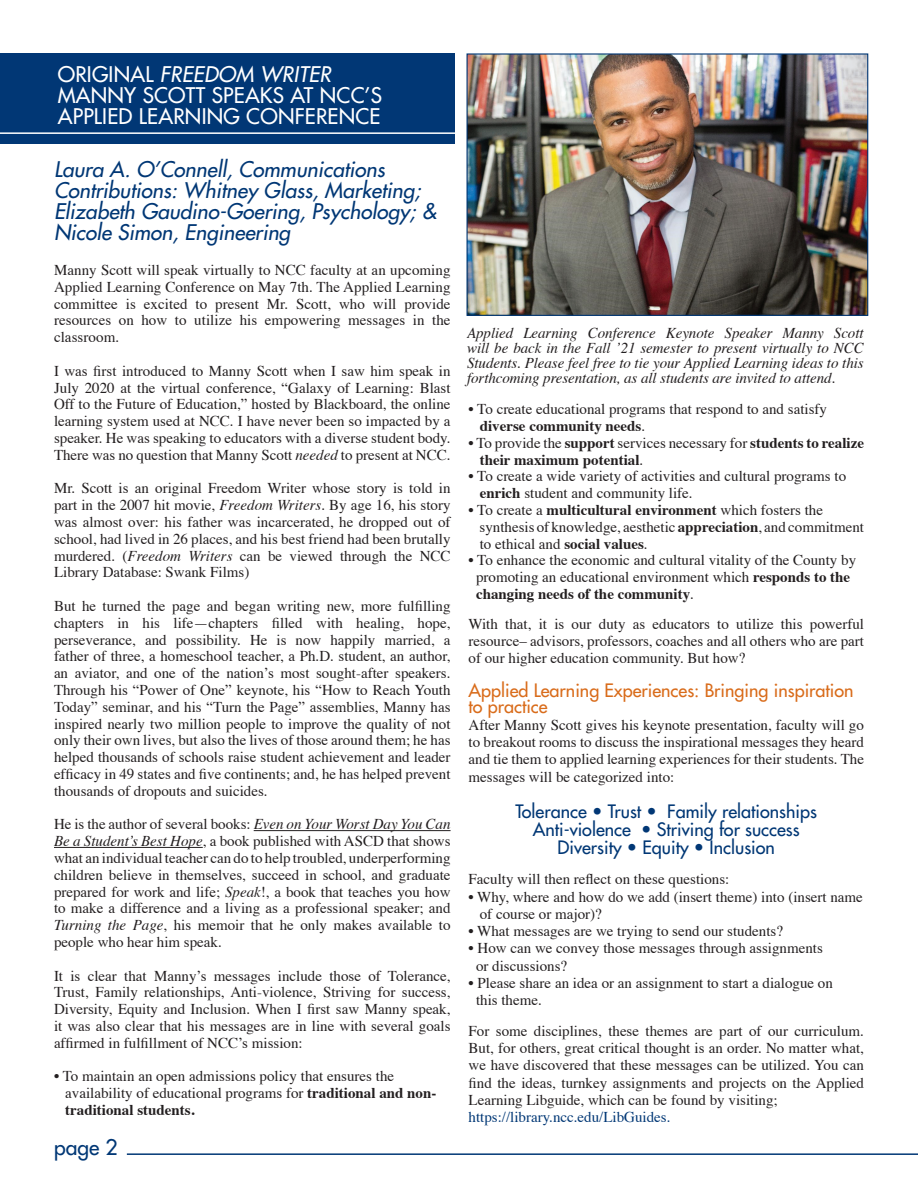
<style>
.page{position:relative;width:918px;height:1188px;background:#fff}
.page>*{position:absolute;margin:0;border:0;box-sizing:border-box;transform-origin:0 0}
.t1{font:italic 21px/21.3px "Futura";color:#013775}
.t2{font:21px "Futura";letter-spacing:.01em;color:#fff}
.t3{font:italic 21px "Futura";letter-spacing:.01em;color:#fff}
.t4{font:21px "Futura";color:#013775}
.t5{font:18px "Futura";color:#013775}
.t6{font:18px/16.8px "Futura";color:#d96c1b}
.t7{font:15px/16.8px "Times";color:#231f20;text-align:justify}
.t8{font:italic 15px/15px "Times";letter-spacing:-.005em;color:#231f20;text-align:justify}
.t9{font:700 15px "Times";color:#231f20}
.t10{font:15px "Times";color:#013775}
.s1{font-style:normal}
.s2{font-style:italic}
.s3{font-weight:700}
.s4{font-weight:400}
</style>
<div class="page">
<hr style="left:127px;top:1153px;width:791px;height:2px;background:#013775">
<div style="left:0;top:53px;width:454px;height:91px;background:#013775"></div>
<hr style="left:0;top:132px;width:461px;height:2px;background:#fff">
<hr style="left:254px;top:830px;width:197px;height:1px;background:#231f20">
<hr style="left:54px;top:847px;width:149px;height:1px;background:#231f20">
<img style="left:469px;top:55px;width:397px;height:259px">
<div style="left:467px;top:53px;width:401px;height:263px;border:1px solid #013775"></div>
<p class="t3" style="left:58px;top:61px;width:275px"><span class="s1">ORIGINAL</span> FREEDOM WRITER</p>
<p class="t2" style="left:58px;top:82px;width:326px">MANNY SCOTT SPEAKS AT NCC’S</p>
<p class="t2" style="left:58px;top:103px;width:324px">APPLIED LEARNING CONFERENCE</p>
<p class="t1" style="left:54px;top:158px;width:332px">Laura A. O’Connell, Communications</p>
<p class="t1" style="left:54px;top:179px;width:384px">Contributions: Whitney Glass, Marketing;<br>Elizabeth Gaudino-Goering, Psychology; &amp;<br>Nicole Simon, Engineering</p>
<p class="t7" style="left:54px;top:263px;width:398px">Manny Scott will speak virtually to NCC faculty at an upcoming Applied Learning Conference on May 7th. The Applied Learning committee is excited to present Mr. Scott, who will provide resources on how to utilize his empowering messages in the classroom.</p>
<p class="t7" style="left:54px;top:363px;width:398px">I was first introduced to Manny Scott when I saw him speak in July 2020 at the virtual conference, “Galaxy of Learning: Blast Off to the Future of Education,” hosted by Blackboard, the online learning system used at NCC. I have never been so impacted by a speaker. He was speaking to educators with a diverse student body.<br>There was no question that Manny Scott <span class="s2">needed</span> to present at NCC.</p>
<p class="t7" style="left:54px;top:481px;width:398px">Mr. Scott is an original Freedom Writer whose story is told in part in the 2007 hit movie, <span class="s2">Freedom Writers</span>. By age 16, his story was almost over: his father was incarcerated, he dropped out of school, had lived in 26 places, and his best friend had been brutally murdered. (<span class="s2">Freedom Writers</span> can be viewed through the NCC Library Database: Swank Films)</p>
<p class="t7" style="left:54px;top:599px;width:398px">But he turned the page and began writing new, more fulfilling chapters in his life—chapters filled with healing, hope, perseverance, and possibility. He is now happily married, a father of three, a homeschool teacher, a Ph.D. student, an author, an aviator, and one of the nation’s most sought-after speakers.<br>Through his “Power of One” keynote, his “How to Reach Youth Today” seminar, and his “Turn the Page” assemblies, Manny has inspired nearly two million people to improve the quality of not only their own lives, but also the lives of those around them; he has helped thousands of schools raise student achievement and leader efficacy in 49 states and five continents; and, he has helped prevent thousands of dropouts and suicides.</p>
<p class="t7" style="left:54px;top:817px;width:398px">He is the author of several books: <span class="s2">Even on Your Worst Day You Can Be a Student’s Best Hope</span>, a book published with ASCD that shows what an individual teacher can do to help troubled, underperforming children believe in themselves, succeed in school, and graduate prepared for work and life; <span class="s2">Speak</span>!, a book that teaches you how to make a difference and a living as a professional speaker; and <span class="s2">Turning the Page</span>, his memoir that he only makes available to people who hear him speak.</p>
<p class="t7" style="left:54px;top:968px;width:398px">It is clear that Manny’s messages include those of Tolerance, Trust, Family relationships, Anti-violence, Striving for success, Diversity, Equity and Inclusion. When I first saw Manny speak, it was also clear that his messages are in line with several goals affirmed in fulfillment of NCC’s mission:</p>
<p class="t7" style="left:54px;top:1069px;width:342px">• To maintain an open admissions policy that ensures the</p>
<p class="t7" style="left:65px;top:1086px;width:373px">availability of educational programs for <span class="s3">traditional and non-</span></p>
<p class="t9" style="left:65px;top:1096px;width:131px">traditional students.</p>
<p class="t4" style="left:54px;top:1134px;width:65px">page 2</p>
<p class="t8" style="left:467px;top:326px;width:398px">Applied Learning Conference Keynote Speaker Manny Scott will be back in the Fall ’21 semester to present virtually to NCC Students. Please feel free to tie your Applied Learning ideas to this forthcoming presentation, as all students are invited to attend.</p>
<p class="t7" style="left:469px;top:402px;width:360px">• To create educational programs that respond to and satisfy</p>
<p class="t9" style="left:480px;top:412px;width:167px">diverse community needs<span class="s4">.</span></p>
<p class="t7" style="left:469px;top:435px;width:397px">• To provide the <span class="s3">support</span> services necessary for <span class="s3">students to realize</span></p>
<p class="t9" style="left:480px;top:445px;width:165px">their maximum potential<span class="s4">.</span></p>
<p class="t7" style="left:469px;top:469px;width:379px">• To create a wide variety of activities and cultural programs to</p>
<p class="t7" style="left:480px;top:486px;width:214px"><span class="s3">enrich</span> student and community life.</p>
<p class="t7" style="left:469px;top:502px;width:356px">• To create a <span class="s3">multicultural environment</span> which fosters the</p>
<p class="t7" style="left:480px;top:519px;width:386px">synthesis of knowledge, aesthetic <span class="s3">appreciation</span>, and commitment</p>
<p class="t7" style="left:480px;top:536px;width:169px">to ethical and <span class="s3">social values</span>.</p>
<p class="t7" style="left:469px;top:553px;width:389px">• To enhance the economic and cultural vitality of the County by</p>
<p class="t7" style="left:476px;top:570px;width:376px">promoting an educational environment which <span class="s3">responds to the</span></p>
<p class="t9" style="left:476px;top:580px;width:219px">changing needs of the community<span class="s4">.</span></p>
<p class="t7" style="left:469px;top:617px;width:397px">With that, it is our duty as educators to utilize this powerful resource– advisors, professors, coaches and all others who are part of our higher education community. But how?</p>
<p class="t6" style="left:469px;top:681px;width:387px">Applied Learning Experiences: Bringing inspiration to practice</p>
<p class="t7" style="left:469px;top:717px;width:397px;line-height:17.2px">After Manny Scott gives his keynote presentation, faculty will go to breakout rooms to discuss the inspirational messages they heard and tie them to applied learning experiences for their students. The messages will be categorized into:</p>
<p class="t5" style="left:516px;top:799px;width:303px">Tolerance • Trust • Family relationships</p>
<p class="t5" style="left:533px;top:817px;width:269px">Anti-violence • Striving for success</p>
<p class="t5" style="left:558px;top:835px;width:219px">Diversity • Equity • Inclusion</p>
<p class="t7" style="left:469px;top:872px;width:262px">Faculty will then reflect on these questions:</p>
<p class="t7" style="left:469px;top:889px;width:396px">• Why, where and how do we add (insert theme) into (insert name</p>
<p class="t7" style="left:480px;top:906px;width:124px">of course or major)?</p>
<p class="t7" style="left:469px;top:924px;width:316px">• What messages are we trying to send our students?</p>
<p class="t7" style="left:469px;top:941px;width:356px">• How can we convey those messages through assignments</p>
<p class="t7" style="left:476px;top:958px;width:93px">or discussions?</p>
<p class="t7" style="left:469px;top:975px;width:366px">• Please share an idea or an assignment to start a dialogue on</p>
<p class="t7" style="left:476px;top:993px;width:67px">this theme.</p>
<p class="t7" style="left:469px;top:1023px;width:397px;line-height:17.2px">For some disciplines, these themes are part of our curriculum.<br>But, for others, great critical thought is an order. No matter what, we have discovered that these messages can be utilized. You can find the ideas, turnkey assignments and projects on the Applied Learning Libguide, which can be found by visiting;</p>
<p class="t10" style="left:469px;top:1108px;width:203px">https://library.ncc.edu/LibGuides.</p>
</div>
